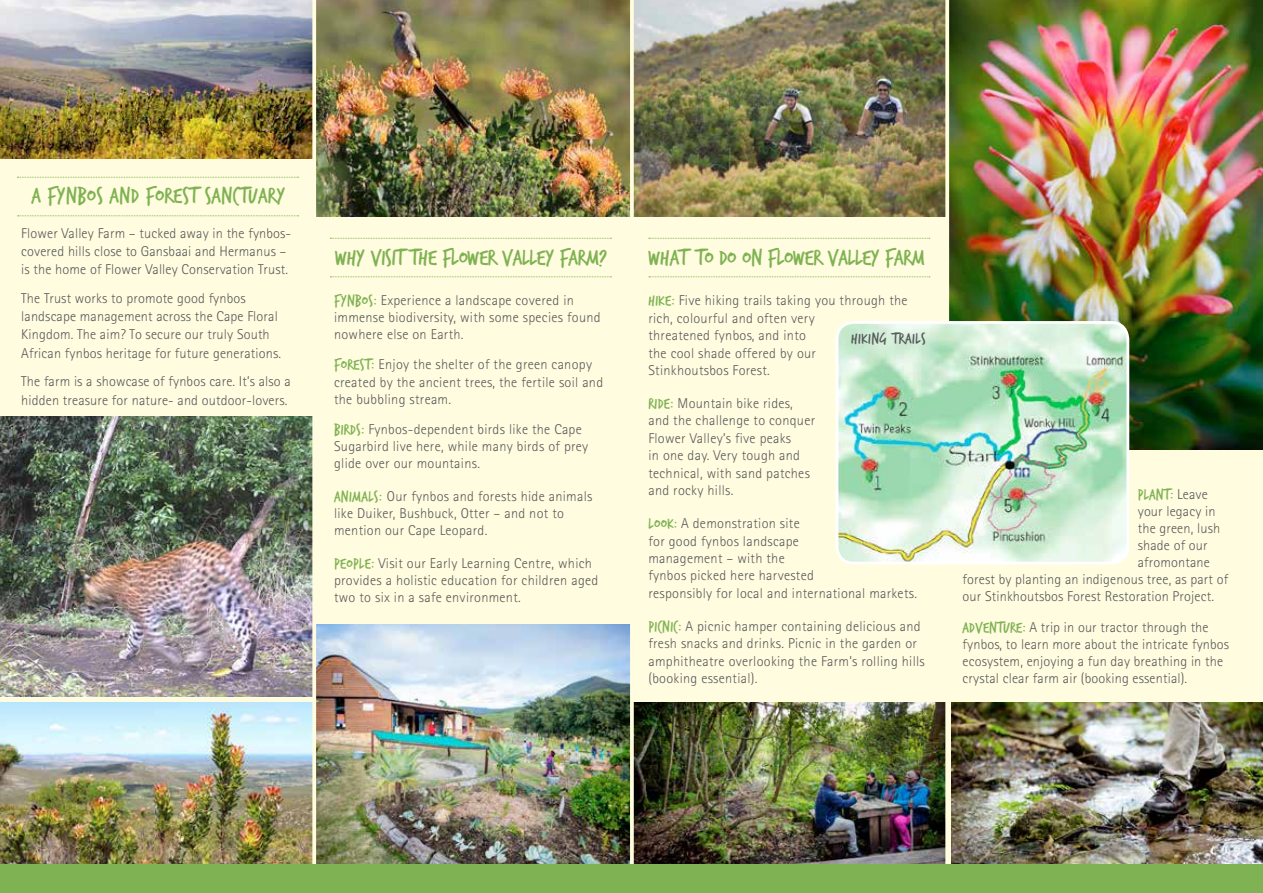
<style>
.page{position:relative;width:1263px;height:893px;background:#fffcdf}
.page>*{position:absolute;margin:0;border:0;box-sizing:border-box;transform-origin:0 0}
.t1{font:24px "Trash Hand";letter-spacing:-.01em;color:#7fb252}
.t2{font:24px "Trash Hand";letter-spacing:.01em;color:#7fb252}
.t3{font:16.5px "Trash Hand";letter-spacing:.03em;color:#58595b}
.t4{font:16.5px "Trash Hand";letter-spacing:.01em;color:#7fb252}
.t5{font:300 14.25px/17.4px "Rotis Sans Serif";letter-spacing:.02em;color:#58595b}
.s1{font-family:"Trash Hand";font-weight:400;font-size:16.5px;color:#7fb252}
.s2{font-family:"Rotis Sans Serif";font-weight:300;font-size:14.25px;color:#58595b}
</style>
<div class="page">
<img style="left:951px;top:702px;width:312px;height:162px">
<img style="left:0;top:0;width:312px;height:158px">
<img style="left:634px;top:0;width:311px;height:216px">
<img style="left:0;top:416px;width:312px;height:281px">
<img style="left:949px;top:0;width:314px;height:449px">
<img style="left:634px;top:702px;width:311px;height:162px">
<svg style="left:17px;top:215px;width:282px;height:1px"></svg>
<svg style="left:17px;top:177px;width:282px;height:1px"></svg>
<img style="left:316px;top:0;width:314px;height:216px">
<img style="left:316px;top:624px;width:314px;height:240px">
<svg style="left:330px;top:276px;width:281px;height:1px"></svg>
<svg style="left:330px;top:238px;width:281px;height:1px"></svg>
<svg style="left:649px;top:276px;width:281px;height:1px"></svg>
<svg style="left:649px;top:238px;width:281px;height:1px"></svg>
<img style="left:0;top:702px;width:312px;height:162px">
<svg style="left:312px;top:0;width:1px;height:864px"></svg>
<svg style="left:945px;top:0;width:4px;height:864px"></svg>
<img style="left:837px;top:322px;width:291px;height:241px">
<div style="left:836px;top:321px;width:293px;height:243px;border:3px solid #fff;border-radius:17px"></div>
<div style="left:0;top:864px;width:1263px;height:29px;background:#7fb252"></div>
<h1 class="t2" style="left:31px;top:184px;width:255px">A FYNBOS AND FOREST SANCTUARY</h1>
<p class="t5" style="left:21px;top:224px;width:271px;line-height:18.3px">Flower Valley Farm – tucked away in the fynbos&shy;covered hills close to Gansbaai and Hermanus – is the home of Flower Valley Conservation Trust.</p>
<p class="t5" style="left:21px;top:289px;width:261px;line-height:18.3px">The Trust works to promote good fynbos landscape management across the Cape Floral Kingdom. The aim? To secure our truly South African fynbos heritage for future generations.</p>
<p class="t5" style="left:21px;top:373px;width:271px;line-height:18.3px">The farm is a showcase of fynbos care. It’s also a hidden treasure for nature- and outdoor-lovers.</p>
<h1 class="t1" style="left:335px;top:246px;width:274px">WHY VISIT THE FLOWER VALLEY FARM?</h1>
<p class="t5" style="left:334px;top:291px;width:268px"><span class="s1">FYNBOS:</span> Experience a landscape covered in immense biodiversity, with some species found nowhere else on Earth.</p>
<p class="t5" style="left:334px;top:356px;width:271px"><span class="s1">FOREST:</span> Enjoy the shelter of the green canopy created by the ancient trees, the fertile soil and the bubbling stream.</p>
<p class="t5" style="left:334px;top:421px;width:256px"><span class="s1">BIRDS:</span> Fynbos-dependent birds like the Cape<br>Sugarbird live here, while many birds of prey glide over our mountains.</p>
<p class="t5" style="left:334px;top:487px;width:260px"><span class="s1">ANIMALS:</span> Our fynbos and forests hide animals like Duiker, Bushbuck, Otter – and not to mention our Cape Leopard.</p>
<p class="t5" style="left:334px;top:554px;width:266px"><span class="s1">PEOPLE:</span> Visit our Early Learning Centre, which provides a holistic education for children aged two to six in a safe environment.</p>
<h1 class="t1" style="left:648px;top:246px;width:278px">WHAT TO DO ON FLOWER VALLEY FARM</h1>
<p class="t5" style="left:648px;top:292px;width:261px"><span class="s1">HIKE:</span> Five hiking trails taking you through the rich, colourful and often very<br>threatened fynbos, and into<br>the cool shade offered by our<br>Stinkhoutsbos Forest.</p>
<p class="t5" style="left:648px;top:394px;width:168px"><span class="s1">RIDE:</span> Mountain bike rides, and the challenge to conquer<br>Flower Valley’s five peaks<br>in one day. Very tough and technical, with sand patches and rocky hills.</p>
<p class="t5" style="left:648px;top:515px;width:270px"><span class="s1">LOOK:</span> A demonstration site<br>for good fynbos landscape<br>management – with the<br>fynbos picked here harvested<br>responsibly for local and international markets.</p>
<p class="t5" style="left:648px;top:617px;width:278px"><span class="s1">PICNIC:</span> A picnic hamper containing delicious and fresh snacks and drinks. Picnic in the garden or amphitheatre overlooking the Farm’s rolling hills (booking essential).</p>
<p class="t3" style="left:851px;top:331px;width:76px">HIKING TRAILS</p>
<p class="t4" style="left:1138px;top:486px;width:71px">PLANT: <span class="s2">Leave</span></p>
<p class="t5" style="left:1138px;top:502px;width:79px">your legacy in</p>
<p class="t5" style="left:1138px;top:520px;width:84px">the green, lush</p>
<p class="t5" style="left:1138px;top:537px;width:71px">shade of our</p>
<p class="t5" style="left:1138px;top:554px;width:74px">afromontane</p>
<p class="t5" style="left:962px;top:571px;width:267px">forest by planting an indigenous tree, as part of</p>
<p class="t5" style="left:962px;top:588px;width:253px">our Stinkhoutsbos Forest Restoration Project.</p>
<p class="t5" style="left:962px;top:618px;width:268px"><span class="s1">ADVENTURE:</span> A trip in our tractor through the fynbos, to learn more about the intricate fynbos ecosystem, enjoying a fun day breathing in the crystal clear farm air (booking essential).</p>
</div>
